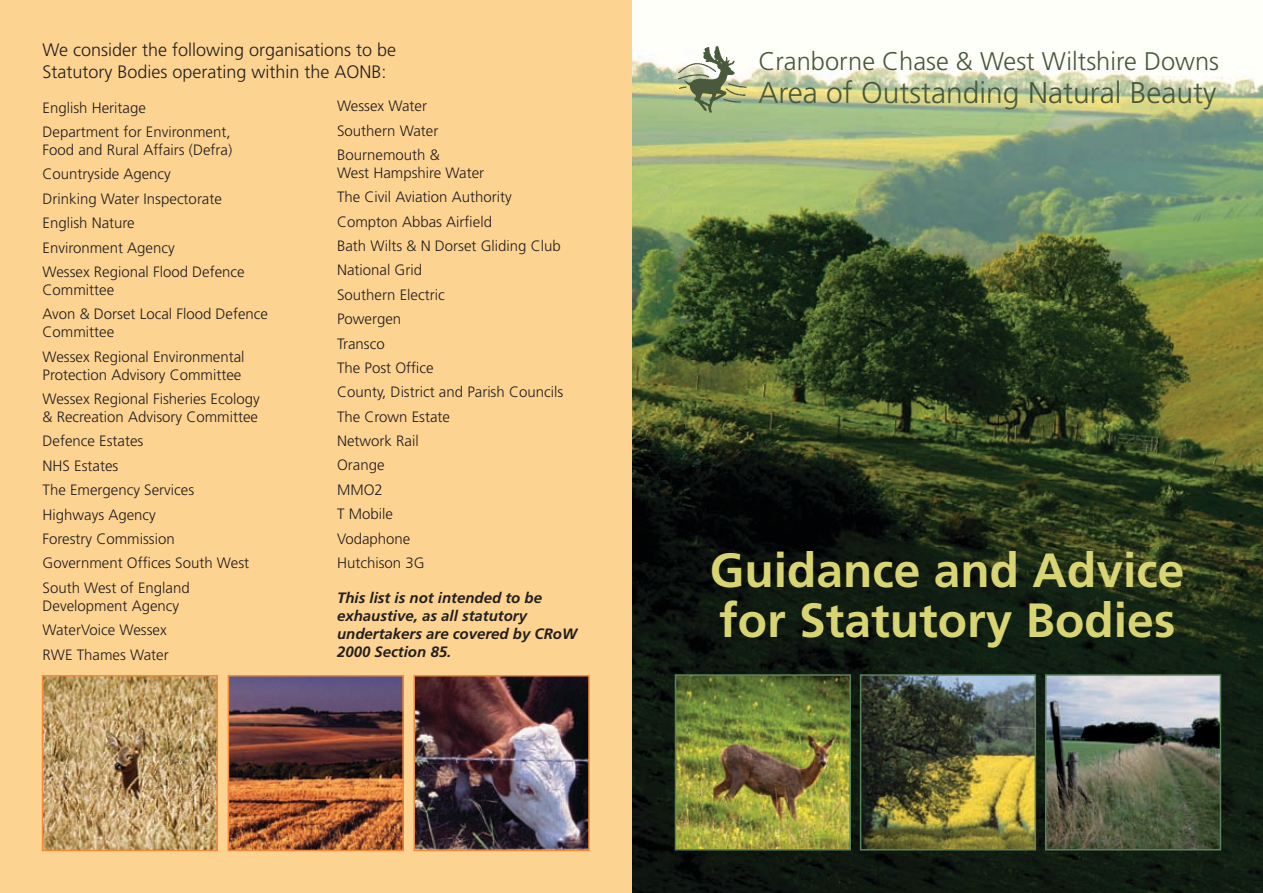
<style>
.page{position:relative;width:1263px;height:893px;background:#fff}
.page>*{position:absolute;margin:0;border:0;box-sizing:border-box;transform-origin:0 0}
.t1{font:700 48px/49.5px "Frutiger LT";color:#d9d473}
.t2{font:300 30px "Frutiger LT";color:#49593b}
.t3{font:300 25.5px "Frutiger LT";color:#49593b}
.t4{font:300 18px/21.6px "Frutiger LT";color:#231f20}
.t5{font:300 15px/24.3px "Frutiger LT";color:#231f20}
.t6{font:italic 700 15px/18px "Frutiger LT";color:#231f20}
</style>
<div class="page">
<img style="left:632px;top:54px;width:631px;height:839px">
<div style="left:0;top:0;width:631px;height:893px;background:#fdd391"></div>
<img style="left:678px;top:677px;width:170px;height:170px">
<div style="left:675px;top:674px;width:176px;height:176px;border:2px solid #5d835d"></div>
<img style="left:863px;top:677px;width:170px;height:170px">
<div style="left:860px;top:674px;width:176px;height:176px;border:2px solid #5d835d"></div>
<img style="left:1048px;top:677px;width:170px;height:170px">
<div style="left:1045px;top:674px;width:176px;height:176px;border:2px solid #5d835d"></div>
<img style="left:676px;top:43px;width:73px;height:73px;border-radius:37px">
<img style="left:416px;top:678px;width:171px;height:170px">
<div style="left:413px;top:675px;width:177px;height:176px;border:2px solid #f2893b"></div>
<img style="left:231px;top:678px;width:170px;height:170px">
<div style="left:228px;top:675px;width:176px;height:176px;border:2px solid #f2893b"></div>
<img style="left:45px;top:678px;width:170px;height:170px">
<div style="left:42px;top:675px;width:176px;height:176px;border:2px solid #f2893b"></div>
<p class="t4" style="left:43px;top:39px;width:355px">We consider the following organisations to be<br>Statutory Bodies operating within the AONB:</p>
<p class="t5" style="left:43px;top:96px;width:190px">English Heritage<br>Department for Environment,</p>
<p class="t5" style="left:43px;top:138px;width:204px">Food and Rural Affairs (Defra)<br>Countryside Agency<br>Drinking Water Inspectorate<br>English Nature<br>Environment Agency<br>Wessex Regional Flood Defence</p>
<p class="t5" style="left:43px;top:278px;width:227px">Committee<br>Avon &amp; Dorset Local Flood Defence</p>
<p class="t5" style="left:43px;top:320px;width:203px">Committee<br>Wessex Regional Environmental</p>
<p class="t5" style="left:43px;top:363px;width:219px">Protection Advisory Committee<br>Wessex Regional Fisheries Ecology</p>
<p class="t5" style="left:43px;top:405px;width:217px">&amp; Recreation Advisory Committee<br>Defence Estates<br>NHS Estates<br>The Emergency Services<br>Highways Agency<br>Forestry Commission<br>Government Offices South West<br>South West of England</p>
<p class="t5" style="left:43px;top:594px;width:138px">Development Agency<br>WaterVoice Wessex<br>RWE Thames Water</p>
<p class="t5" style="left:337px;top:94px;width:104px">Wessex Water<br>Southern Water<br>Bournemouth &amp;</p>
<p class="t5" style="left:337px;top:161px;width:228px">West Hampshire Water<br>The Civil Aviation Authority<br>Compton Abbas Airfield<br>Bath Wilts &amp; N Dorset Gliding Club<br>National Grid<br>Southern Electric<br>Powergen<br>Transco<br>The Post Office<br>County, District and Parish Councils<br>The Crown Estate<br>Network Rail<br>Orange<br>MMO2<br>T Mobile<br>Vodaphone<br>Hutchison 3G</p>
<p class="t6" style="left:337px;top:589px;width:242px">This list is not intended to be exhaustive, as all statutory undertakers are covered by CRoW<br>2000 Section 85.</p>
<h3 class="t3" style="left:758px;top:47px;width:462px">Cranborne Chase &amp; West Wiltshire Downs</h3>
<h2 class="t2" style="left:758px;top:76px;width:459px">Area of Outstanding Natural Beauty</h2>
<h1 class="t1" style="left:710px;top:546px;width:476px">Guidance and Advice for Statutory Bodies</h1>
</div>
